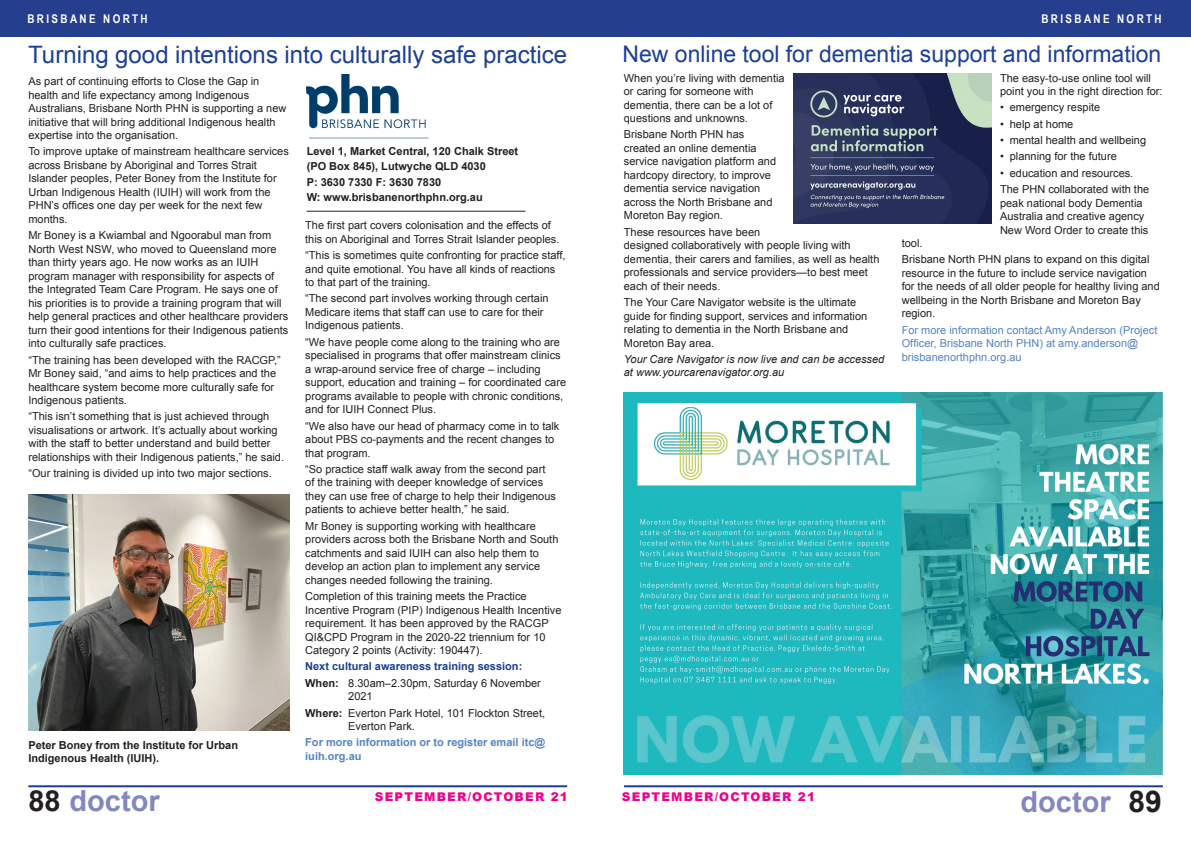
<style>
.page{position:relative;width:1191px;height:842px;background:#fff}
.page>*{position:absolute;margin:0;border:0;box-sizing:border-box;transform-origin:0 0}
.t1{font:700 29px "Arial";color:#8287bf}
.t2{font:24px "Arial";color:#1b3f94}
.t3{font:23px "Arial";color:#1b3f94}
.t4{font:900 12px "Arial";letter-spacing:.1em;color:#ed028c}
.t5{font:700 12px "Arial Narrow";letter-spacing:.2em;color:#fff}
.t6{font:11px/13.5px "Arial";color:#231f20}
.t7{font:700 11px/15.4px "Arial";color:#231f20}
.t8{font:11px/13.5px "Arial";color:#5683c3}
.t9{font:700 11px/16.3px "Arial";color:#1b3f94}
.t10{font:italic 11px/13.5px "Arial";color:#231f20}
.t11{font:700 11px/13.5px "Arial";color:#5683c3}
.s1{color:#231f20}
.s2{font-weight:400;color:#231f20}
.s3{font-weight:700}
.s4{font-size:30px;color:#231f20}
</style>
<div class="page">
<hr style="left:28px;top:785px;width:539px;height:2px;background:#1b3f94">
<hr style="left:624px;top:785px;width:538px;height:2px;background:#1b3f94">
<div style="left:0;top:0;width:595px;height:37px;background:#253f8e"></div>
<div style="left:595px;top:0;width:596px;height:37px;background:#253f8e"></div>
<img style="left:306px;top:74px;width:123px;height:65px">
<hr style="left:307px;top:211px;width:218px;height:1px;background:#231f20">
<img style="left:793px;top:74px;width:198px;height:149px">
<img style="left:624px;top:392px;width:538px;height:383px">
<img style="left:28px;top:495px;width:261px;height:236px">
<p class="t5" style="left:27px;top:9px;width:122px">BRISBANE NORTH</p>
<p class="t5" style="left:1041px;top:9px;width:122px">BRISBANE NORTH</p>
<h3 class="t3" style="left:622px;top:39px;width:540px">New online tool for dementia support and information</h3>
<h2 class="t2" style="left:28px;top:39px;width:540px">Turning good intentions into culturally safe practice</h2>
<p class="t6" style="left:28px;top:75px;width:259px">As part of continuing efforts to Close the Gap in health and life expectancy among Indigenous Australians, Brisbane North PHN is supporting a new initiative that will bring additional Indigenous health expertise into the organisation.</p>
<p class="t6" style="left:28px;top:145px;width:262px">To improve uptake of mainstream healthcare services across Brisbane by Aboriginal and Torres Strait Islander peoples, Peter Boney from the Institute for Urban Indigenous Health (IUIH) will work from the PHN’s offices one day per week for the next few months.</p>
<p class="t6" style="left:28px;top:229px;width:261px">Mr Boney is a Kwiambal and Ngoorabul man from North West NSW, who moved to Queensland more than thirty years ago. He now works as an IUIH program manager with responsibility for aspects of the Integrated Team Care Program. He says one of his priorities is to provide a training program that will help general practices and other healthcare providers turn their good intentions for their Indigenous patients into culturally safe practices.</p>
<p class="t6" style="left:28px;top:353px;width:254px">“The training has been developed with the RACGP,” Mr Boney said, “and aims to help practices and the healthcare system become more culturally safe for Indigenous patients.</p>
<p class="t6" style="left:28px;top:410px;width:257px">“This isn’t something that is just achieved through visualisations or artwork. It’s actually about working with the staff to better understand and build better relationships with their Indigenous patients,” he said.</p>
<p class="t6" style="left:28px;top:467px;width:245px">“Our training is divided up into two major sections.</p>
<p class="t7" style="left:28px;top:739px;width:211px;line-height:13.2px">Peter Boney from the Institute for Urban<br>Indigenous Health (IUIH).</p>
<p class="t7" style="left:307px;top:144px;width:213px">Level 1, Market Central, 120 Chalk Street (PO Box 845), Lutwyche QLD 4030<br>P: 3630 7330 F: 3630 7830<br>W: www.brisbanenorthphn.org.au</p>
<p class="t6" style="left:305px;top:219px;width:256px">The first part covers colonisation and the effects of this on Aboriginal and Torres Strait Islander peoples.</p>
<p class="t6" style="left:305px;top:249px;width:262px">“This is sometimes quite confronting for practice staff, and quite emotional. You have all kinds of reactions to that part of the training.</p>
<p class="t6" style="left:305px;top:292px;width:245px">“The second part involves working through certain<br>Medicare items that staff can use to care for their<br>Indigenous patients.</p>
<p class="t6" style="left:305px;top:335px;width:262px">“We have people come along to the training who are specialised in programs that offer mainstream clinics a wrap-around service free of charge – including support, education and training – for coordinated care programs available to people with chronic conditions, and for IUIH Connect Plus.</p>
<p class="t6" style="left:305px;top:419px;width:256px">“We also have our head of pharmacy come in to talk about PBS co-payments and the recent changes to that program.</p>
<p class="t6" style="left:305px;top:462px;width:252px">“So practice staff walk away from the second part of the training with deeper knowledge of services they can use free of charge to help their Indigenous patients to achieve better health,” he said.</p>
<p class="t6" style="left:305px;top:519px;width:255px">Mr Boney is supporting working with healthcare providers across both the Brisbane North and South catchments and said IUIH can also help them to develop an action plan to implement any service changes needed following the training.</p>
<p class="t6" style="left:305px;top:589px;width:258px">Completion of this training meets the Practice Incentive Program (PIP) Indigenous Health Incentive requirement. It has been approved by the RACGP QI&amp;CPD Program in the 2020-22 triennium for 10<br>Category 2 points (Activity: 190447).</p>
<p class="t9" style="left:305px;top:659px;width:237px">Next cultural awareness training session:<br><span class="s1">When:</span> <span class="s2">8.30am–2.30pm, Saturday 6 November</span></p>
<p class="t6" style="left:305px;top:688px;width:241px;line-height:16.3px;text-indent:43px">2021<br><span class="s3">Where:</span> Everton Park Hotel, 101 Flockton Street,</p>
<p class="t6" style="left:348px;top:719px;width:68px">Everton Park.</p>
<p class="t11" style="left:305px;top:736px;width:241px">For more information or to register email itc@ iuih.org.au</p>
<p class="t6" style="left:624px;top:71px;width:162px">When you’re living with dementia or caring for someone with dementia, there can be a lot of questions and unknowns.</p>
<p class="t6" style="left:624px;top:128px;width:154px">Brisbane North PHN has created an online dementia service navigation platform and hardcopy directory, to improve dementia service navigation across the North Brisbane and<br>Moreton Bay region.</p>
<p class="t6" style="left:624px;top:225px;width:257px">These resources have been<br>designed collaboratively with people living with dementia, their carers and families, as well as health professionals and service providers—to best meet each of their needs.</p>
<p class="t6" style="left:624px;top:296px;width:245px">The Your Care Navigator website is the ultimate guide for finding support, services and information relating to dementia in the North Brisbane and Moreton Bay area.</p>
<p class="t10" style="left:624px;top:352px;width:262px">Your Care Navigator is now live and can be accessed at www.yourcarenavigator.org.au</p>
<p class="t6" style="left:1000px;top:71px;width:164px">The easy-to-use online tool will point you in the right direction for:</p>
<p class="t6" style="left:1000px;top:101px;width:102px">• emergency respite</p>
<p class="t6" style="left:1000px;top:117px;width:75px">• help at home</p>
<p class="t6" style="left:1000px;top:134px;width:148px">• mental health and wellbeing</p>
<p class="t6" style="left:1000px;top:150px;width:118px">• planning for the future</p>
<p class="t6" style="left:1000px;top:165px;width:151px;line-height:16.3px">• education and resources.<br>The PHN collaborated with the</p>
<p class="t6" style="left:1000px;top:196px;width:150px">peak national body Dementia<br>Australia and creative agency<br>New Word Order to create this</p>
<p class="t6" style="left:901px;top:235px;width:249px;line-height:16.3px">tool.<br>Brisbane North PHN plans to expand on this digital</p>
<p class="t6" style="left:901px;top:266px;width:260px">resource in the future to include service navigation for the needs of all older people for healthy living and wellbeing in the North Brisbane and Moreton Bay region.</p>
<p class="t8" style="left:901px;top:323px;width:257px">For more information contact Amy Anderson (Project<br>Officer, Brisbane North PHN) at amy.anderson@ brisbanenorthphn.org.au</p>
<h1 class="t1" style="left:28px;top:781px;width:133px"><span class="s1">88</span> doctor</h1>
<h1 class="t1" style="left:1020px;top:783px;width:143px">doctor <span class="s4">89</span></h1>
<p class="t4" style="left:375px;top:788px;width:195px">SEPTEMBER/OCTOBER 21</p>
<p class="t4" style="left:622px;top:787px;width:195px">SEPTEMBER/OCTOBER 21</p>
</div>
